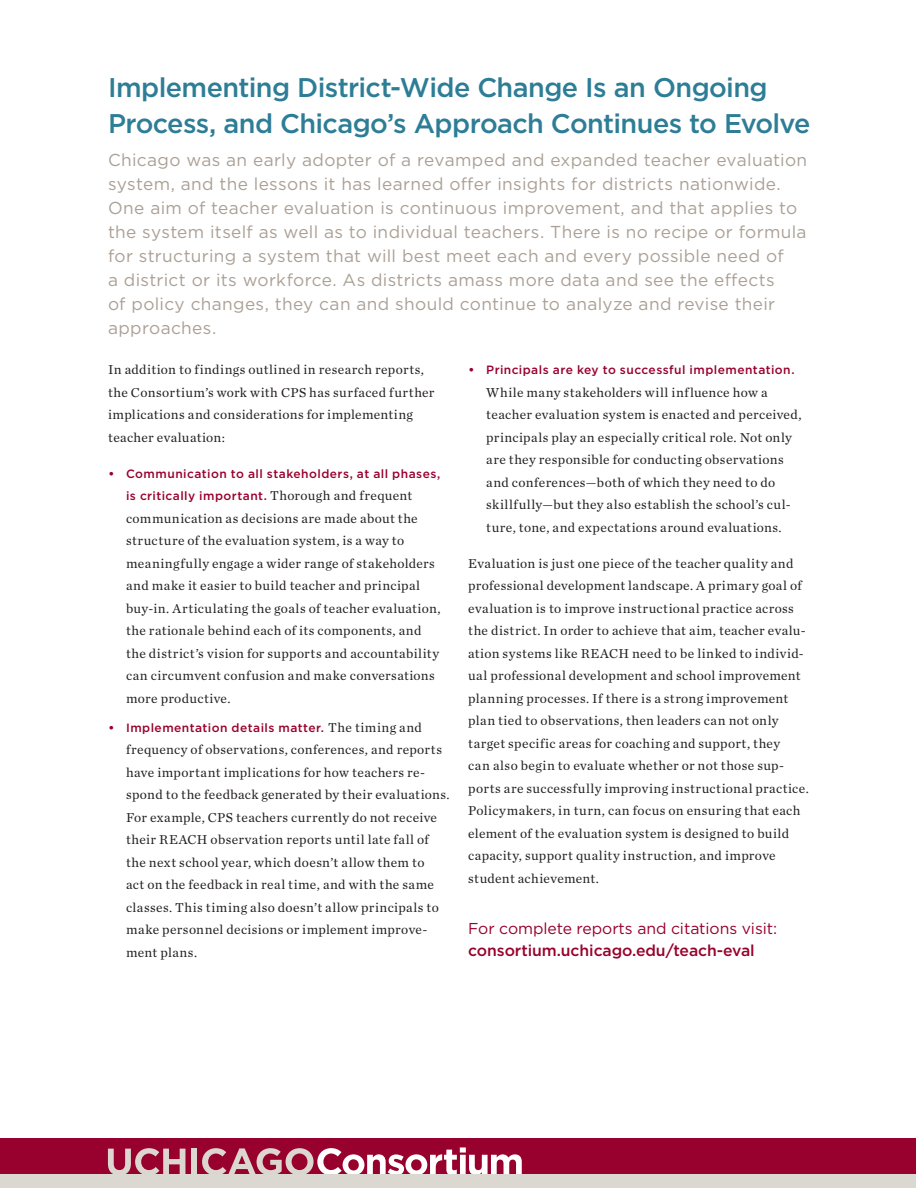
<style>
.page{position:relative;width:916px;height:1188px;background:#fff}
.page>*{position:absolute;margin:0;border:0;box-sizing:border-box;transform-origin:0 0}
.Directory_C_Head{font:500 27px/36px "Gotham";letter-spacing:-.025em;color:#2d7d96}
.Body_Text_1-Chronicl{font:17.25px/24px "Gotham";letter-spacing:.02em;color:#aba095}
.C_head-Gotham{font:15.75px/22.5px "Gotham";letter-spacing:-.005em;color:#98012d}
.Body_Bullet-Chronicl{font:13.5px/22.5px "Chronicle Text G1";letter-spacing:.03em;color:#231f20}
.Body_Text_1-Chronicl-2{font:13.5px/22.5px "Chronicle Text G1";letter-spacing:.03em;color:#231f20}
.Body_Bullet-Chronicl-2{font:500 12px/22.5px "Gotham";letter-spacing:.035em;color:#98012d}
.s1{font-family:"Chronicle Text G1";font-weight:400;font-size:13.5px}
.s2{font-family:"Chronicle Text G1";font-weight:400;font-size:13.5px;color:#231f20}
.s3{font-weight:500}
</style>
<div class="page">
<div style="left:0;top:1138px;width:916px;height:37px;background:#98012d"></div>
<svg style="left:108px;top:1148px;width:77px;height:27px"></svg>
<div style="left:191px;top:1149px;width:6px;height:26px;background:#dbd6d0"></div>
<svg style="left:202px;top:1147px;width:319px;height:28px"></svg>
<div style="left:0;top:1175px;width:916px;height:13px;background:#dbd7d1"></div>
<p class="Directory_C_Head" style="left:108px;top:69px;width:704px">Implementing District-Wide Change Is an Ongoing<br>Process, and Chicago’s Approach Continues to Evolve</p>
<p class="Body_Text_1-Chronicl" style="left:108px;top:147px;width:700px">Chicago was an early adopter of a revamped and expanded teacher evaluation system, and the lessons it has learned offer insights for districts nationwide.<br>One aim of teacher evaluation is continuous improvement, and that applies to the system itself as well as to individual teachers. There is no recipe or formula for structuring a system that will best meet each and every possible need of<br>a district or its workforce. As districts amass more data and see the effects<br>of policy changes, they can and should continue to analyze and revise their approaches.</p>
<p class="Body_Text_1-Chronicl-2" style="left:108px;top:358px;width:328px">In addition to findings outlined in research reports, the Consortium’s work with CPS has surfaced further implications and considerations for implementing teacher evaluation:</p>
<p class="Body_Bullet-Chronicl-2" style="left:126px;top:462px;width:315px;text-indent:-18px"><span class="s1">•</span> Communication to all stakeholders, at all phases, is critically important. <span class="s2">Thorough and frequent</span></p>
<p class="Body_Bullet-Chronicl" style="left:126px;top:506px;width:316px">communication as decisions are made about the structure of the evaluation system, is a way to meaningfully engage a wider range of stakeholders and make it easier to build teacher and principal buy-in. Articulating the goals of teacher evaluation, the rationale behind each of its components, and the district’s vision for supports and accountability can circumvent confusion and make conversations more productive.</p>
<p class="Body_Bullet-Chronicl-2" style="left:108px;top:716px;width:315px"><span class="s1">•</span> Implementation details matter. <span class="s2">The timing and</span></p>
<p class="Body_Bullet-Chronicl" style="left:126px;top:738px;width:325px">frequency of observations, conferences, and reports have important implications for how teachers re&shy;spond to the feedback generated by their evaluations.<br>For example, CPS teachers currently do not receive their REACH observation reports until late fall of the next school year, which doesn’t allow them to<br>act on the feedback in real time, and with the same classes. This timing also doesn’t allow principals to make personnel decisions or implement improve&shy;ment plans.</p>
<p class="Body_Bullet-Chronicl-2" style="left:468px;top:358px;width:328px"><span class="s1">•</span> Principals are key to successful implementation.</p>
<p class="Body_Bullet-Chronicl" style="left:486px;top:380px;width:317px">While many stakeholders will influence how a teacher evaluation system is enacted and perceived, principals play an especially critical role. Not only are they responsible for conducting observations and conferences—both of which they need to do skillfully—but they also establish the school’s cul&shy;ture, tone, and expectations around evaluations.</p>
<p class="Body_Text_1-Chronicl-2" style="left:468px;top:551px;width:342px">Evaluation is just one piece of the teacher quality and professional development landscape. A primary goal of evaluation is to improve instructional practice across the district. In order to achieve that aim, teacher evalu&shy;ation systems like REACH need to be linked to individ&shy;ual professional development and school improvement planning processes. If there is a strong improvement plan tied to observations, then leaders can not only target specific areas for coaching and support, they<br>can also begin to evaluate whether or not those sup&shy;ports are successfully improving instructional practice.<br>Policymakers, in turn, can focus on ensuring that each element of the evaluation system is designed to build capacity, support quality instruction, and improve student achievement.</p>
<p class="C_head-Gotham" style="left:468px;top:916px;width:310px">For complete reports and citations visit: <span class="s3">consortium.uchicago.edu/teach-eval</span></p>
</div>
